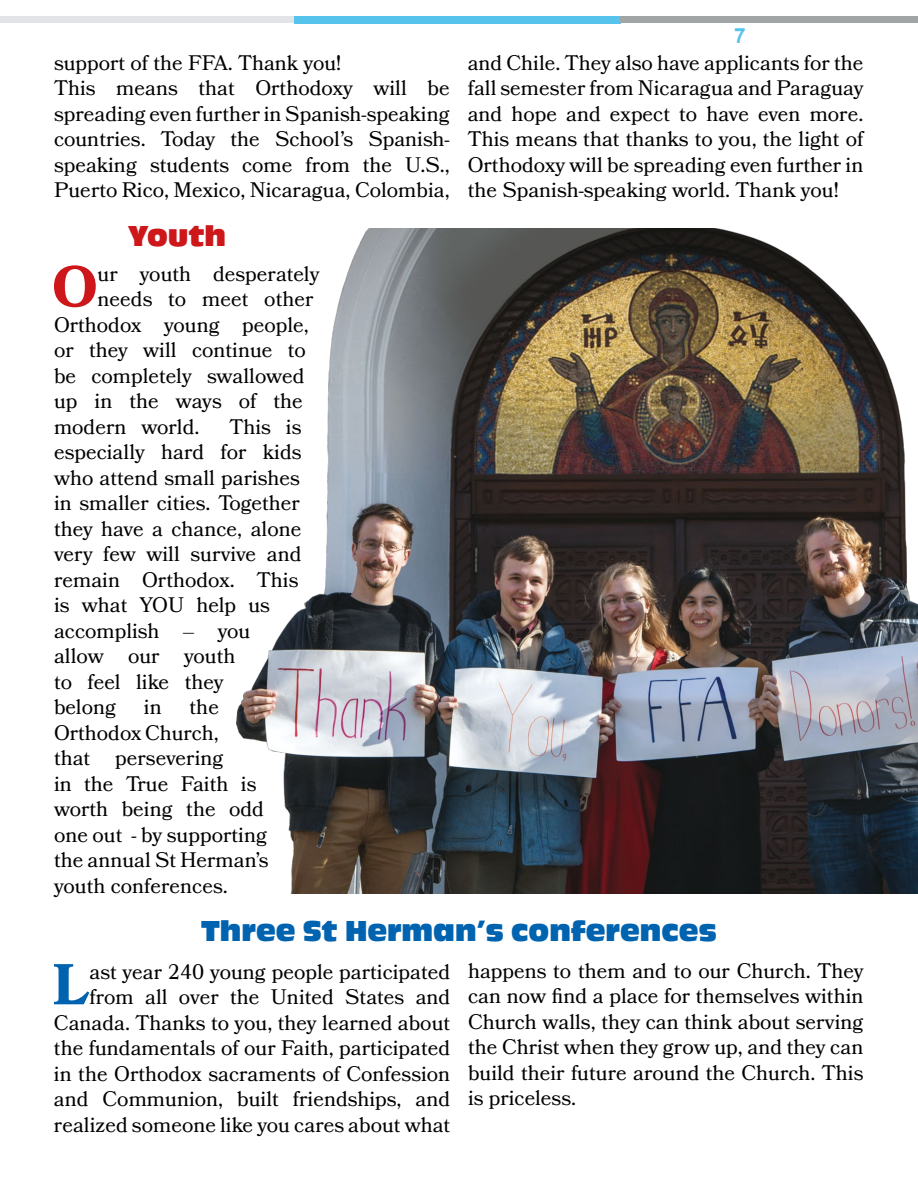
<style>
.page{position:relative;width:918px;height:1188px;background:#fff}
.page>*{position:absolute;margin:0;border:0;box-sizing:border-box;transform-origin:0 0}
.t1{font:700 57.45px "Bookmania";color:#0063af}
.t2{font:700 57.45px "Bookmania";color:#cd171a}
.t3{font:30px "Antique Oli Com";color:#0063af}
.t4{font:30px "Antique Oli Com";color:#cd171a}
.t5{font:21px/25.5px "Bookmania";color:#000}
.t6{font:700 21px "Arial";color:#55c3eb}
</style>
<div class="page">
<img style="left:236px;top:228px;width:682px;height:666px">
<div style="left:0;top:16px;width:294px;height:7px;background:#e2e3e7"></div>
<div style="left:294px;top:16px;width:326px;height:7px;background:#55c3eb"></div>
<div style="left:620px;top:16px;width:298px;height:7px;background:#a2a5a5"></div>
<p class="t6" style="left:734px;top:22px;width:13px">7</p>
<p class="t5" style="left:54px;top:50px;width:397px">support of the FFA. Thank you!<br>This means that Orthodoxy will be spreading even further in Spanish-speaking countries. Today the School’s Spanish&shy;speaking students come from the U.S., Puerto Rico, Mexico, Nicaragua, Colombia,</p>
<p class="t5" style="left:468px;top:50px;width:397px;text-align:justify">and Chile. They also have applicants for the fall semester from Nicaragua and Paraguay and hope and expect to have even more.<br>This means that thanks to you, the light of Orthodoxy will be spreading even further in the Spanish-speaking world. Thank you!</p>
<h2 class="t4" style="left:128px;top:219px;width:100px">Youth</h2>
<h1 class="t2" style="left:52px;top:253px;width:47px">O</h1>
<p class="t5" style="left:98px;top:261px;width:223px">ur youth desperately</p>
<p class="t5" style="left:98px;top:286px;width:217px">needs to meet other</p>
<p class="t5" style="left:54px;top:312px;width:257px">Orthodox young people,</p>
<p class="t5" style="left:54px;top:337px;width:254px">or they will continue to</p>
<p class="t5" style="left:54px;top:363px;width:252px">be completely swallowed</p>
<p class="t5" style="left:54px;top:388px;width:251px">up in the ways of the</p>
<p class="t5" style="left:54px;top:414px;width:147px">modern world.</p>
<p class="t5" style="left:54px;top:414px;width:249px;text-indent:175px">This is especially hard for kids who attend small parishes in smaller cities. Together they have a chance, alone very few will survive and remain Orthodox. This is what YOU help us accomplish – you allow our youth<br>to feel like they<br>belong</p>
<p class="t5" style="left:54px;top:694px;width:216px;text-indent:136px">the<br>Orthodox Church,<br>that persevering<br>in the True Faith is worth being the odd one out - by supporting the annual St Herman’s youth conferences.</p>
<p class="t5" style="left:144px;top:694px;width:19px">in</p>
<h2 class="t3" style="left:201px;top:915px;width:518px">Three St Herman’s conferences</h2>
<p class="t5" style="left:54px;top:959px;width:398px;text-align:right">ast year 240 young people participated from all over the United States and Canada. Thanks to you, they learned about the fundamentals of our Faith, participated in the Orthodox sacraments of Confession and Communion, built friendships, and realized someone like you cares about what</p>
<h1 class="t1" style="left:53px;top:951px;width:38px">L</h1>
<p class="t5" style="left:468px;top:958px;width:397px;text-align:justify">happens to them and to our Church. They can now find a place for themselves within Church walls, they can think about serving the Christ when they grow up, and they can build their future around the Church. This is priceless.</p>
</div>
